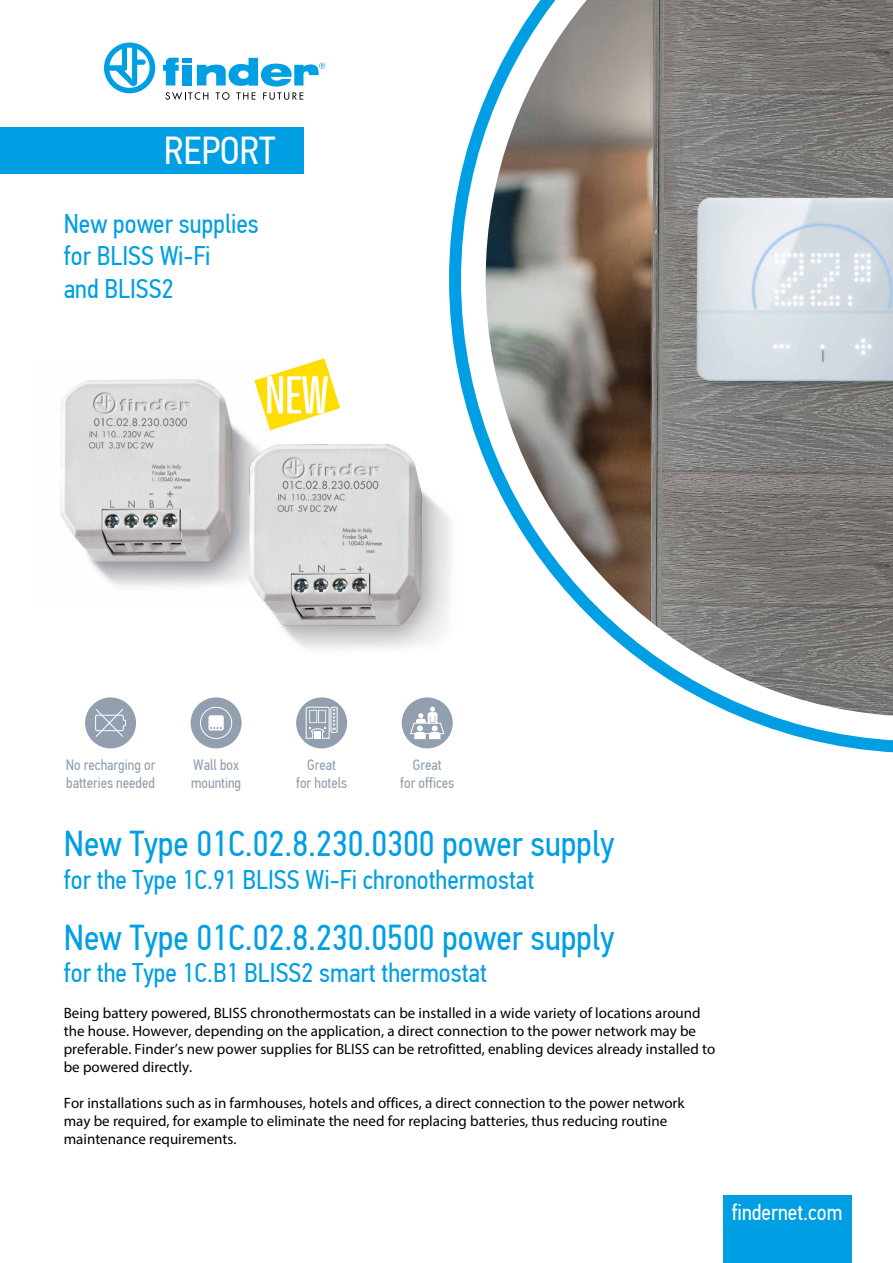
<style>
.page{position:relative;width:893px;height:1263px;background:#fff}
.page>*{position:absolute;margin:0;border:0;box-sizing:border-box;transform-origin:0 0}
.t1{font:39px "PF Din Text Cond Pro";color:#fff}
.t2{font:36px "PF Din Text Cond Pro";color:#009fe3}
.t3{font:27px/32.4px "PF Din Text Cond Pro";color:#009fe3}
.t4{font:22.5px "PF Din Text Cond Pro";color:#fff}
.t5{font:15px/18px "Myriad Pro";color:#000}
.t6{font:15px/18px "PF Din Text Cond Pro";color:#929fae}
</style>
<div class="page">
<div style="left:723px;top:1195px;width:128px;height:68px;background:#009fe3"></div>
<svg style="left:449px;top:96px;width:444px;height:657px"></svg>
<div style="left:0;top:128px;width:304px;height:46px;background:#009fe3"></div>
<img style="left:60px;top:379px;width:178px;height:207px">
<img style="left:223px;top:430px;width:253px;height:241px">
<div style="left:85px;top:697px;width:51px;height:51px;background:#929fae;border-radius:50%"></div>
<svg style="left:95px;top:709px;width:31px;height:28px"></svg>
<div style="left:191px;top:697px;width:51px;height:51px;background:#929fae;border-radius:50%"></div>
<svg style="left:200px;top:707px;width:32px;height:32px"></svg>
<div style="left:296px;top:697px;width:51px;height:51px;background:#929fae;border-radius:50%"></div>
<svg style="left:305px;top:706px;width:33px;height:33px"></svg>
<div style="left:402px;top:697px;width:51px;height:51px;background:#929fae;border-radius:50%"></div>
<svg style="left:410px;top:707px;width:35px;height:32px"></svg>
<svg style="left:104px;top:43px;width:51px;height:50px"></svg>
<svg style="left:163px;top:58px;width:162px;height:42px"></svg>
<img style="left:486px;top:0;width:407px;height:716px">
<svg style="left:254px;top:358px;width:86px;height:72px"></svg>
<h1 class="t1" style="left:164px;top:128px;width:113px">REPORT</h1>
<h3 class="t3" style="left:64px;top:207px;width:197px">New power supplies for BLISS Wi-Fi<br>and BLISS2</h3>
<p class="t6" style="left:66px;top:756px;width:91px">No recharging or batteries needed</p>
<p class="t6" style="left:191px;top:756px;width:52px">Wall box mounting</p>
<p class="t6" style="left:296px;top:756px;width:53px;text-align:center">Great<br>for hotels</p>
<p class="t6" style="left:400px;top:756px;width:55px;text-align:center">Great<br>for offices</p>
<h2 class="t2" style="left:64px;top:822px;width:552px">New Type 01C.02.8.230.0300 power supply</h2>
<h3 class="t3" style="left:64px;top:863px;width:472px">for the Type 1C.91 BLISS Wi-Fi chronothermostat</h3>
<h2 class="t2" style="left:64px;top:916px;width:552px">New Type 01C.02.8.230.0500 power supply</h2>
<h3 class="t3" style="left:64px;top:957px;width:425px">for the Type 1C.B1 BLISS2 smart thermostat</h3>
<p class="t5" style="left:64px;top:1004px;width:653px">Being battery powered, BLISS chronothermostats can be installed in a wide variety of locations around the house. However, depending on the application, a direct connection to the power network may be preferable. Finder’s new power supplies for BLISS can be retrofitted, enabling devices already installed to be powered directly.</p>
<p class="t5" style="left:64px;top:1094px;width:622px">For installations such as in farmhouses, hotels and offices, a direct connection to the power network may be required, for example to eliminate the need for replacing batteries, thus reducing routine maintenance requirements.</p>
<h3 class="t4" style="left:732px;top:1199px;width:112px">findernet.com</h3>
</div>
